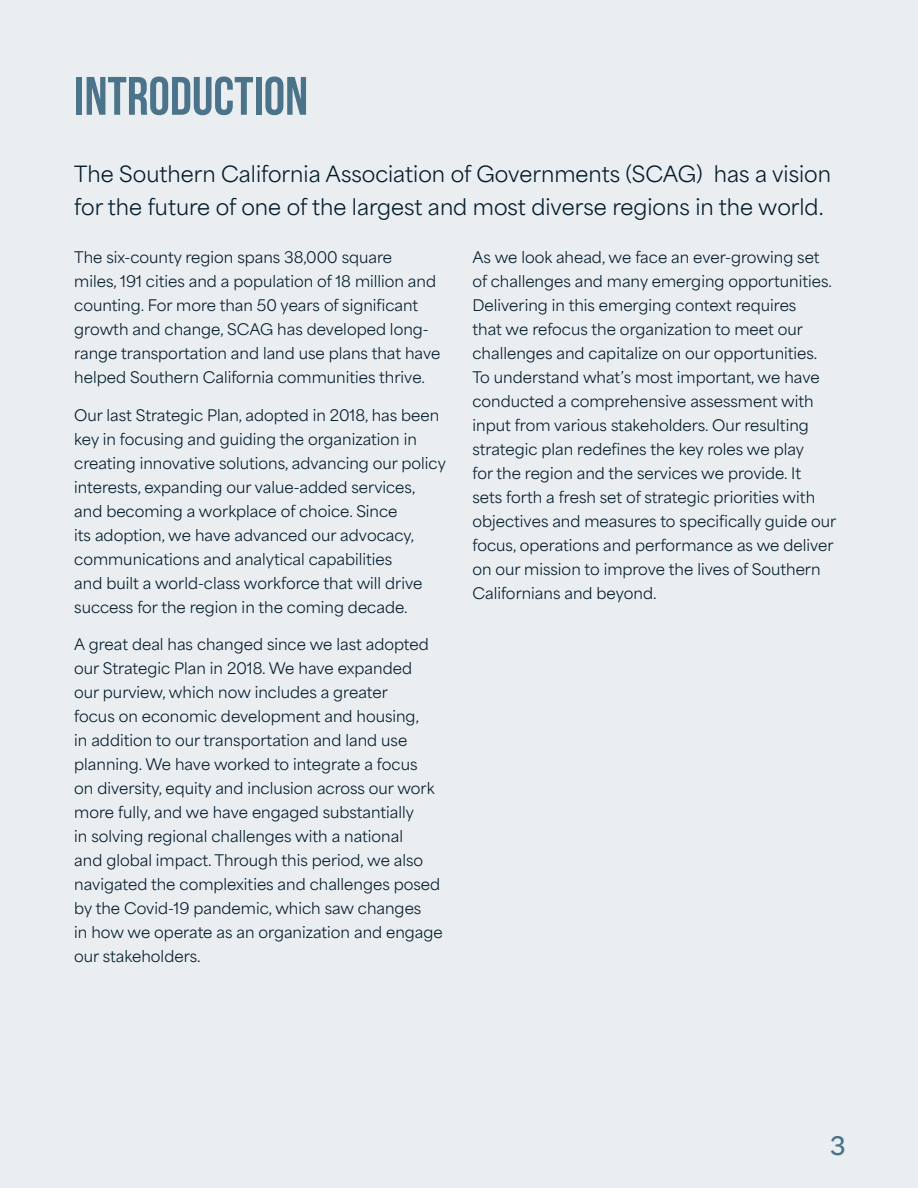
<style>
.page{position:relative;width:918px;height:1188px;background:#eaeef0}
.page>*{position:absolute;margin:0;border:0;box-sizing:border-box;transform-origin:0 0}
.t1{font:700 54px "Bebas Neue";color:#4b738a}
.t2{font:600 24px "Area Normal";color:#4b738a}
.t3{font:21px/33px "Area Normal";color:#031c2d}
.t4{font:15px/24px "Area Normal";color:#031c2d}
</style>
<div class="page">
<h1 class="t1" style="left:74px;top:66px;width:235px">INTRODUCTION</h1>
<h3 class="t3" style="left:74px;top:155px;width:758px">The Southern California Association of Governments (SCAG) has a vision for the future of one of the largest and most diverse regions in the world.</h3>
<p class="t4" style="left:74px;top:244px;width:368px">The six-county region spans 38,000 square<br>miles, 191 cities and a population of 18 million and counting. For more than 50 years of significant growth and change, SCAG has developed long&shy;range transportation and land use plans that have helped Southern California communities thrive.</p>
<p class="t4" style="left:74px;top:401px;width:373px">Our last Strategic Plan, adopted in 2018, has been key in focusing and guiding the organization in creating innovative solutions, advancing our policy interests, expanding our value-added services, and becoming a workplace of choice. Since<br>its adoption, we have advanced our advocacy, communications and analytical capabilities<br>and built a world-class workforce that will drive success for the region in the coming decade.</p>
<p class="t4" style="left:74px;top:631px;width:370px">A great deal has changed since we last adopted our Strategic Plan in 2018. We have expanded<br>our purview, which now includes a greater<br>focus on economic development and housing,<br>in addition to our transportation and land use planning. We have worked to integrate a focus<br>on diversity, equity and inclusion across our work more fully, and we have engaged substantially<br>in solving regional challenges with a national<br>and global impact. Through this period, we also navigated the complexities and challenges posed by the Covid-19 pandemic, which saw changes<br>in how we operate as an organization and engage our stakeholders.</p>
<p class="t4" style="left:472px;top:244px;width:365px">As we look ahead, we face an ever-growing set of challenges and many emerging opportunities.<br>Delivering in this emerging context requires<br>that we refocus the organization to meet our challenges and capitalize on our opportunities.<br>To understand what’s most important, we have conducted a comprehensive assessment with input from various stakeholders. Our resulting strategic plan redefines the key roles we play<br>for the region and the services we provide. It<br>sets forth a fresh set of strategic priorities with objectives and measures to specifically guide our focus, operations and performance as we deliver on our mission to improve the lives of Southern Californians and beyond.</p>
<h2 class="t2" style="left:830px;top:1125px;width:17px">3</h2>
</div>
